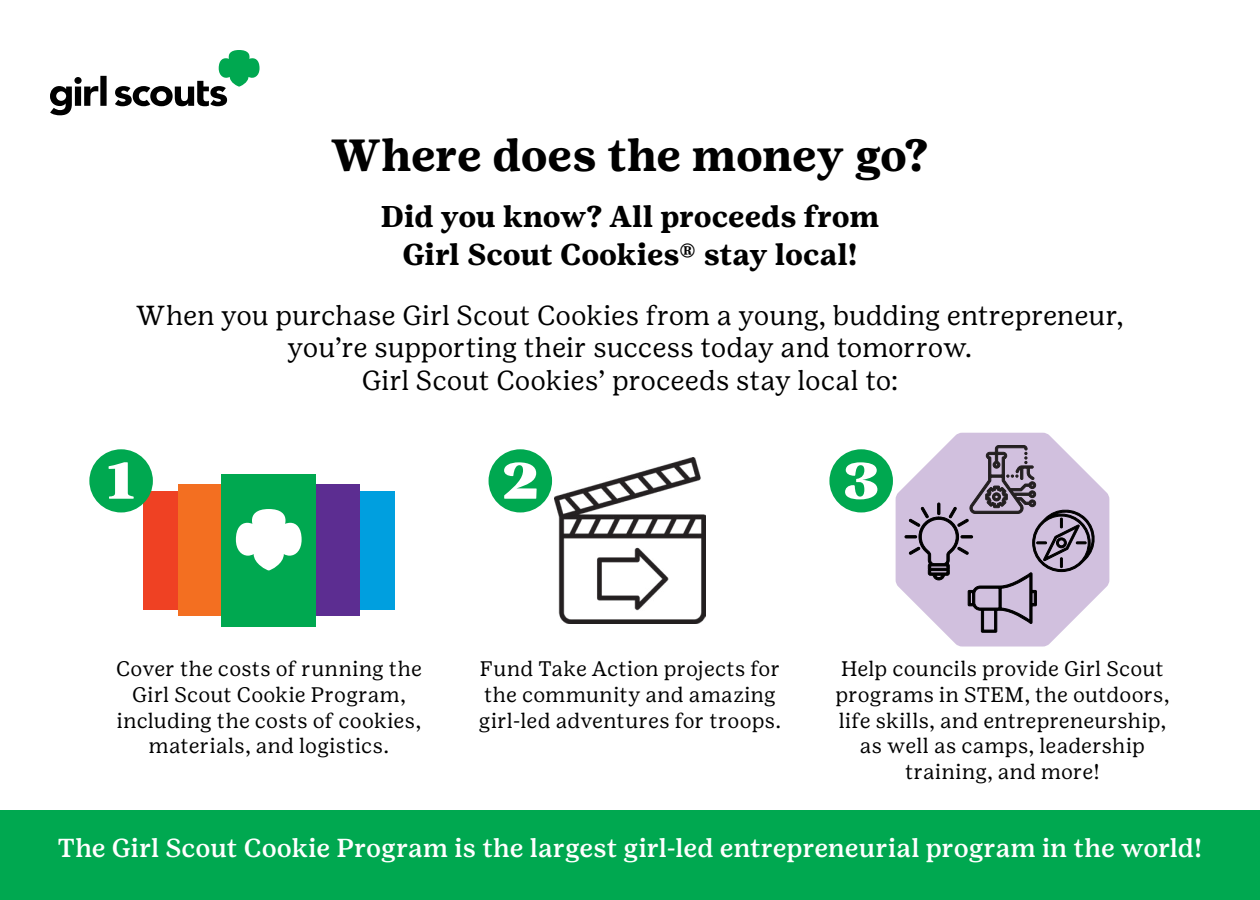
<style>
.page{position:relative;width:1260px;height:900px;background:#fff}
.page>*{position:absolute;margin:0;border:0;box-sizing:border-box;transform-origin:0 0}
.t1{font:700 85.5px "Girl Scout Text";color:#00a850}
.t2{font:700 45px "Girl Scout Text";letter-spacing:-.01em;color:#000}
.t3{font:700 30px/37.5px "Girl Scout Text";letter-spacing:-.005em;color:#000;text-align:center}
.t4{font:27.5px/32.5px "Girl Scout Text";color:#000;text-align:center}
.t5{font:500 26px "Girl Scout Text";color:#fff}
.t6{font:21px/25.8px "Girl Scout Text";letter-spacing:.01em;color:#000;text-align:center}
</style>
<div class="page">
<img style="left:554px;top:458px;width:152px;height:165px">
<div style="left:322px;top:491px;width:73px;height:118px;background:#009fdf"></div>
<div style="left:143px;top:491px;width:73px;height:118px;background:#ef4123"></div>
<div style="left:278px;top:485px;width:81px;height:131px;background:#5c2d91"></div>
<div style="left:178px;top:485px;width:81px;height:131px;background:#f36f21"></div>
<div style="left:222px;top:474px;width:94px;height:153px;background:#00a850"></div>
<svg style="left:236px;top:509px;width:66px;height:61px"></svg>
<div style="left:93px;top:452px;width:57px;height:57px;background:#fff;border-radius:50%"></div>
<svg style="left:896px;top:433px;width:213px;height:214px"></svg>
<svg style="left:905px;top:445px;width:190px;height:188px;background:#baacc4"></svg>
<svg style="left:50px;top:50px;width:210px;height:65px"></svg>
<div style="left:0;top:810px;width:1260px;height:90px;background:#00a850"></div>
<h2 class="t2" style="left:331px;top:129px;width:599px">Where does the money go?</h2>
<h3 class="t3" style="left:381px;top:198px;width:500px">Did you know? All proceeds from<br>Girl Scout Cookies® stay local!</h3>
<h3 class="t4" style="left:136px;top:299px;width:989px">When you purchase Girl Scout Cookies from a young, budding entrepreneur, you’re supporting their success today and tomorrow.<br>Girl Scout Cookies’ proceeds stay local to:</h3>
<h1 class="t1" style="left:86px;top:431px;width:73px">1</h1>
<h1 class="t1" style="left:485px;top:431px;width:73px">2</h1>
<h1 class="t1" style="left:826px;top:431px;width:73px">3</h1>
<p class="t6" style="left:116px;top:656px;width:307px">Cover the costs of running the<br>Girl Scout Cookie Program, including the costs of cookies, materials, and logistics.</p>
<p class="t6" style="left:479px;top:656px;width:304px;text-align:left">Fund Take Action projects for the community and amazing girl-led adventures for troops.</p>
<p class="t6" style="left:836px;top:656px;width:335px">Help councils provide Girl Scout programs in STEM, the outdoors, life skills, and entrepreneurship, as well as camps, leadership training, and more!</p>
<p class="t5" style="left:58px;top:833px;width:1146px">The Girl Scout Cookie Program is the largest girl-led entrepreneurial program in the world!</p>
</div>
